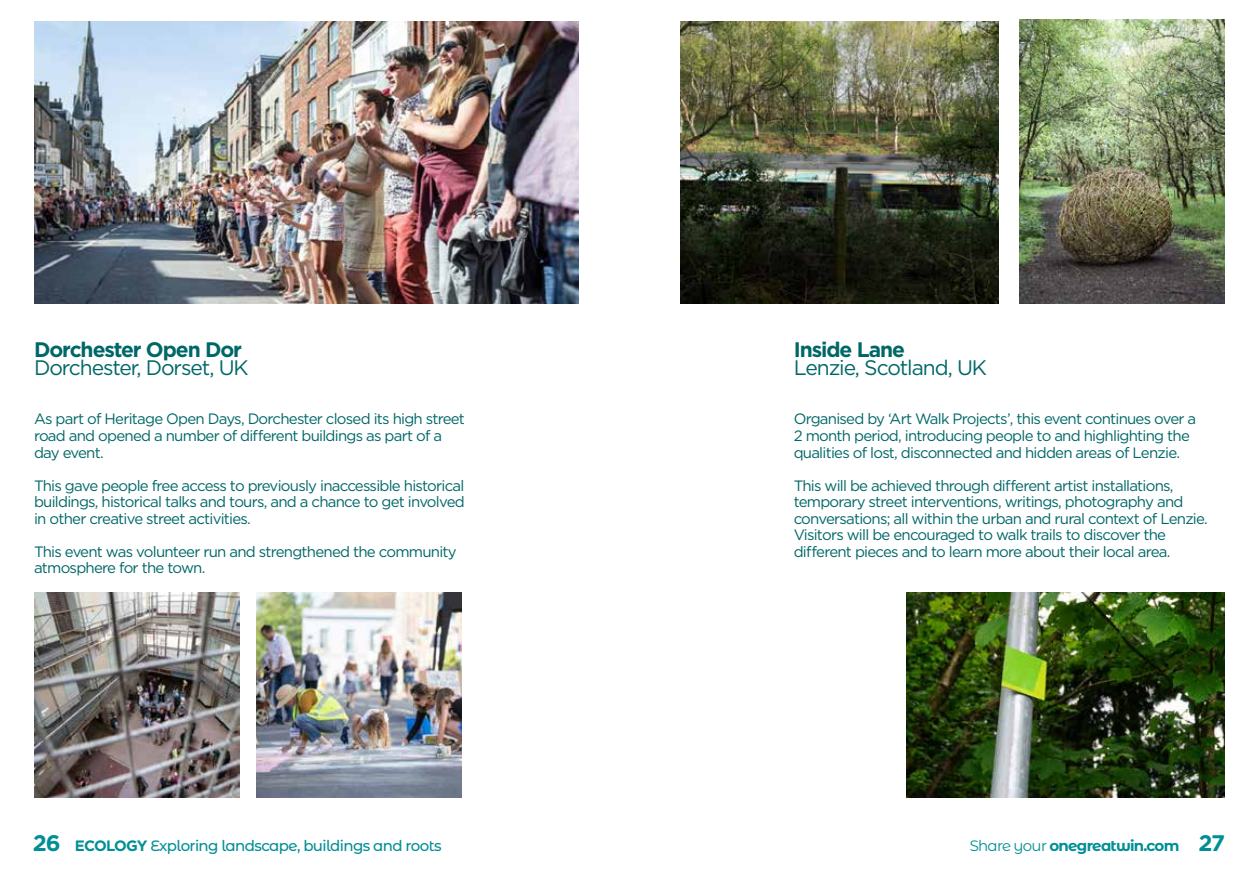
<style>
.page{position:relative;width:1259px;height:893px;background:#fff}
.page>*{position:absolute;margin:0;border:0;box-sizing:border-box;transform-origin:0 0}
.t1{font:21px "Gotham";letter-spacing:-.05em;color:#006767}
.t2{font:700 21px "Gotham";letter-spacing:-.05em;color:#006767}
.t3{font:15px/16.5px "Gotham";letter-spacing:-.05em;color:#006767}
.t4{font:500 15px "Montserrat Alternates";letter-spacing:-.04em;color:#008f95}
.t5{font:700 15px "Montserrat Alternates";letter-spacing:-.05em;color:#008f95}
.s1{font-family:"Gotham";font-weight:700;font-size:22.5px}
.s2{font-family:"Gotham";font-weight:700}
.s3{font-weight:400}
.s4{font-family:"Gotham";font-size:22.5px}
</style>
<div class="page">
<img style="left:34px;top:21px;width:544px;height:283px">
<img style="left:34px;top:592px;width:205px;height:205px">
<img style="left:680px;top:21px;width:318px;height:283px">
<img style="left:1020px;top:20px;width:205px;height:284px">
<img style="left:256px;top:592px;width:205px;height:205px">
<img style="left:907px;top:592px;width:318px;height:205px">
<h1 class="t2" style="left:34px;top:336px;width:209px">Dorchester Open Dor</h1>
<h1 class="t1" style="left:34px;top:354px;width:216px">Dorchester, Dorset, UK</h1>
<p class="t3" style="left:34px;top:411px;width:432px">As part of Heritage Open Days, Dorchester closed its high street road and opened a number of different buildings as part of a day event.</p>
<p class="t3" style="left:34px;top:477px;width:432px;text-align:justify">This gave people free access to previously inaccessible historical buildings, historical talks and tours, and a chance to get involved in other creative street activities.</p>
<p class="t3" style="left:34px;top:543px;width:424px">This event was volunteer run and strengthened the community atmosphere for the town.</p>
<h1 class="t2" style="left:793px;top:336px;width:113px">Inside Lane</h1>
<h1 class="t1" style="left:793px;top:354px;width:195px">Lenzie, Scotland, UK</h1>
<p class="t3" style="left:793px;top:411px;width:404px">Organised by ‘Art Walk Projects’, this event continues over a<br>2 month period, introducing people to and highlighting the qualities of lost, disconnected and hidden areas of Lenzie.</p>
<p class="t3" style="left:793px;top:477px;width:416px">This will be achieved through different artist installations, temporary street interventions, writings, photography and conversations; all within the urban and rural context of Lenzie.<br>Visitors will be encouraged to walk trails to discover the different pieces and to learn more about their local area.</p>
<p class="t4" style="left:33px;top:836px;width:410px"><span class="s1">26</span> <span class="s2">ECOLOGY</span> Exploring landscape, buildings and roots</p>
<p class="t5" style="left:969px;top:835px;width:257px"><span class="s3">Share your</span> onegreatwin.com <span class="s4">27</span></p>
</div>
